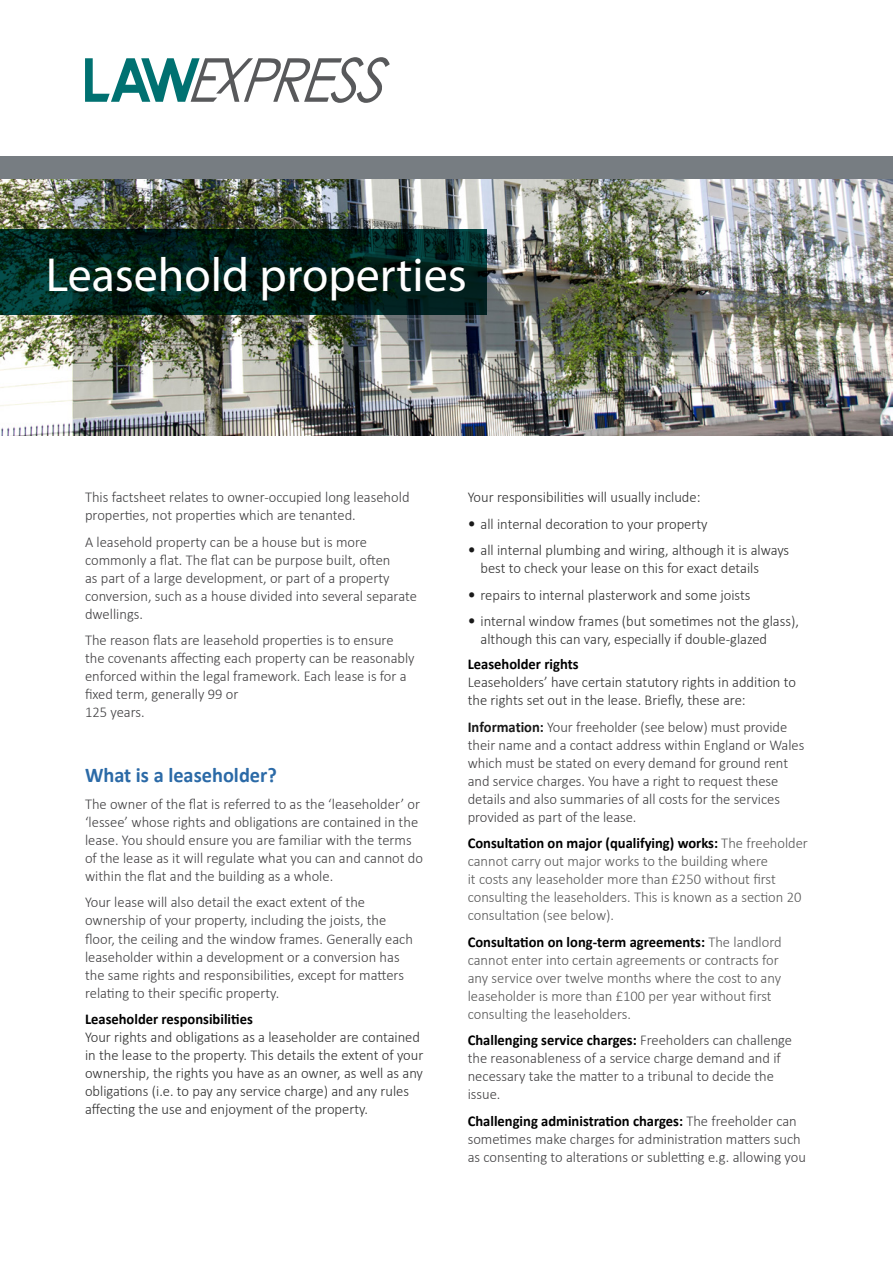
<style>
.page{position:relative;width:893px;height:1263px;background:#fff}
.page>*{position:absolute;margin:0;border:0;box-sizing:border-box;transform-origin:0 0}
.t1{font:48px "Myriad Pro";color:#fff}
.t2{font:700 21px "Calibri";color:#2b6aa7}
.t3{font:300 15px/18px "Calibri";color:#414042}
.t4{font:300 15px/18px "Calibri";color:#303030}
.t5{font:300 15px/18px "Calibri";color:#575757}
.t6{font:700 15px "Calibri";color:#000}
.s1{font-weight:400;font-size:16.5px;color:#191919}
.s2{font-weight:700;color:#191919}
.s3{font-weight:700;color:#000}
</style>
<div class="page">
<img style="left:0;top:179px;width:893px;height:257px">
<svg style="left:0;top:230px;width:487px;height:85px;background:#01211a"></svg>
<svg style="left:85px;top:57px;width:305px;height:46px"></svg>
<div style="left:0;top:156px;width:893px;height:23px;background:#777d82"></div>
<h1 class="t1" style="left:46px;top:246px;width:423px">Leasehold properties</h1>
<p class="t3" style="left:85px;top:488px;width:326px">This factsheet relates to owner-occupied long leasehold properties, not properties which are tenanted.</p>
<p class="t3" style="left:85px;top:532px;width:333px">A leasehold property can be a house but is more commonly a flat. The flat can be purpose built, often<br>as part of a large development, or part of a property conversion, such as a house divided into several separate dwellings.</p>
<p class="t3" style="left:85px;top:631px;width:331px">The reason flats are leasehold properties is to ensure the covenants affecting each property can be reasonably enforced within the legal framework. Each lease is for a fixed term, generally 99 or<br>125 years.</p>
<h2 class="t2" style="left:85px;top:762px;width:193px">What is a leaseholder?</h2>
<p class="t3" style="left:85px;top:794px;width:339px">The owner of the flat is referred to as the ‘leaseholder’ or ‘lessee’ whose rights and obligations are contained in the lease. You should ensure you are familiar with the terms of the lease as it will regulate what you can and cannot do within the flat and the building as a whole.</p>
<p class="t3" style="left:85px;top:893px;width:329px">Your lease will also detail the exact extent of the ownership of your property, including the joists, the floor, the ceiling and the window frames. Generally each leaseholder within a development or a conversion has the same rights and responsibilities, except for matters relating to their specific property.</p>
<p class="t6" style="left:85px;top:1009px;width:169px">Leaseholder responsibilities</p>
<p class="t4" style="left:85px;top:1027px;width:340px">Your rights and obligations as a leaseholder are contained in the lease to the property. This details the extent of your ownership, the rights you have as an owner, as well as any obligations (i.e. to pay any service charge) and any rules affecting the use and enjoyment of the property.</p>
<p class="t4" style="left:468px;top:488px;width:234px">Your responsibilities will usually include:</p>
<p class="t4" style="left:468px;top:514px;width:241px"><span class="s1">•</span> all internal decoration to your property</p>
<p class="t4" style="left:480px;top:541px;width:310px;text-indent:-13px"><span class="s1">•</span> all internal plumbing and wiring, although it is always best to check your lease on this for exact details</p>
<p class="t4" style="left:468px;top:585px;width:284px"><span class="s1">•</span> repairs to internal plasterwork and some joists</p>
<p class="t4" style="left:480px;top:612px;width:320px;text-indent:-13px"><span class="s1">•</span> internal window frames (but sometimes not the glass), although this can vary, especially if double-glazed</p>
<p class="t6" style="left:468px;top:654px;width:112px">Leaseholder rights</p>
<p class="t4" style="left:468px;top:672px;width:330px">Leaseholders’ have certain statutory rights in addition to the rights set out in the lease. Briefly, these are:</p>
<p class="t3" style="left:468px;top:717px;width:338px"><span class="s2">Information:</span> Your freeholder (see below) must provide their name and a contact address within England or Wales which must be stated on every demand for ground rent and service charges. You have a right to request these details and also summaries of all costs for the services provided as part of the lease.</p>
<p class="t5" style="left:468px;top:833px;width:342px"><span class="s3">Consultation on major (qualifying) works:</span> The freeholder cannot carry out major works to the building where<br>it costs any leaseholder more than £250 without first consulting the leaseholders. This is known as a section 20 consultation (see below).</p>
<p class="t5" style="left:468px;top:932px;width:316px"><span class="s3">Consultation on long-term agreements:</span> The landlord cannot enter into certain agreements or contracts for any service over twelve months where the cost to any leaseholder is more than £100 per year without first consulting the leaseholders.</p>
<p class="t3" style="left:468px;top:1030px;width:326px"><span class="s3">Challenging service charges:</span> Freeholders can challenge the reasonableness of a service charge demand and if necessary take the matter to a tribunal to decide the issue.</p>
<p class="t3" style="left:468px;top:1111px;width:340px"><span class="s3">Challenging administration charges:</span> The freeholder can sometimes make charges for administration matters such as consenting to alterations or subletting e.g. allowing you</p>
</div>
